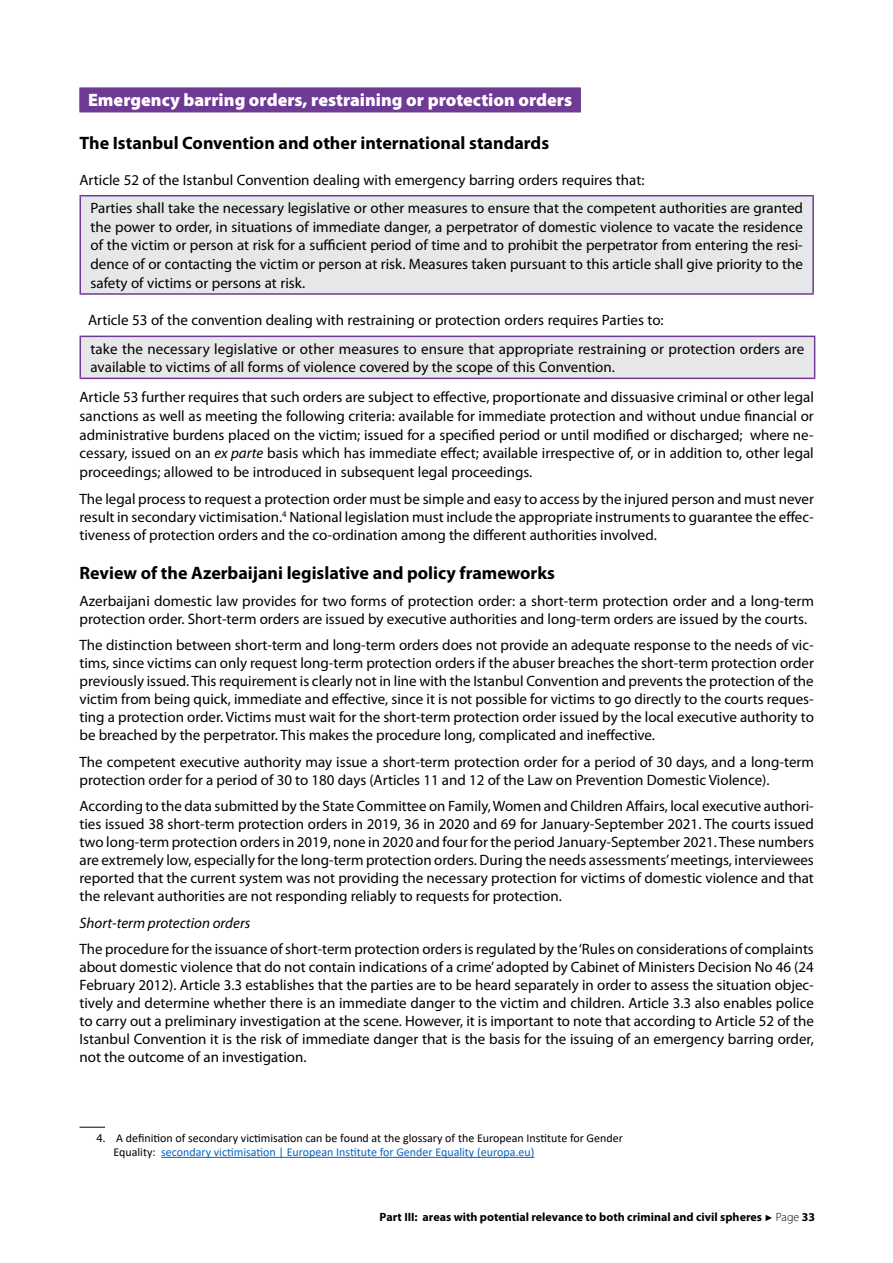
<style>
.page{position:relative;width:893px;height:1263px;background:#fff}
.page>*{position:absolute;margin:0;border:0;box-sizing:border-box;transform-origin:0 0}
.t1{font:700 18px "Myriad Pro";color:#000}
.t2{font:900 18px "Myriad Pro";color:#fff}
.t3{font:15px/18px "Myriad Pro";color:#000;text-align:justify}
.t4{font:italic 15px "Myriad Pro";color:#000}
.t5{font:12px/14.4px "Calibri";color:#000}
.t6{font:700 12px "Myriad Pro";color:#000}
.s1{font-style:italic}
.s2{font-family:"Myriad Pro"}
.s3{color:#0563c1}
.s4{font-family:"Arial";font-weight:400;font-size:9px}
.s5{font-weight:300}
</style>
<div class="page">
<div style="left:80px;top:88px;width:501px;height:24px;background:#6f3996"></div>
<div style="left:80px;top:87px;width:501px;height:24px;background:#6f3996"></div>
<div style="left:80px;top:196px;width:733px;height:98px;background:#e6e7e8"></div>
<hr style="left:80px;top:195px;width:734px;height:1px;background:#6f3996">
<hr style="left:80px;top:196px;width:1px;height:97px;background:#6f3996">
<hr style="left:812px;top:196px;width:2px;height:97px;background:#6f3996">
<hr style="left:80px;top:293px;width:734px;height:2px;background:#6f3996">
<div style="left:80px;top:336px;width:735px;height:42px;background:#e6e7e8"></div>
<hr style="left:80px;top:336px;width:735px;height:1px;background:#6f3996">
<hr style="left:80px;top:337px;width:1px;height:41px;background:#6f3996">
<hr style="left:814px;top:337px;width:1px;height:41px;background:#6f3996">
<hr style="left:80px;top:378px;width:735px;height:1px;background:#6f3996">
<svg style="left:80px;top:1127px;width:25px;height:1px"></svg>
<hr style="left:161px;top:1157px;width:373px;height:1px;background:#0563c1">
<p class="t2" style="left:88px;top:88px;width:486px">Emergency barring orders, restraining or protection orders</p>
<p class="t1" style="left:80px;top:131px;width:471px">The Istanbul Convention and other international standards</p>
<p class="t3" style="left:91px;top:165px;width:714px;line-height:28.2px;text-indent:-11px">Article 52 of the Istanbul Convention dealing with emergency barring orders requires that:<br>Parties shall take the necessary legislative or other measures to ensure that the competent authorities are granted</p>
<p class="t3" style="left:91px;top:217px;width:714px;line-height:18.8px">the power to order, in situations of immediate danger, a perpetrator of domestic violence to vacate the residence of the victim or person at risk for a sufficient period of time and to prohibit the perpetrator from entering the resi&shy;dence of or contacting the victim or person at risk. Measures taken pursuant to this article shall give priority to the safety of victims or persons at risk.</p>
<p class="t3" style="left:88px;top:305px;width:718px;line-height:29.1px">Article 53 of the convention dealing with restraining or protection orders requires Parties to:<br>take the necessary legislative or other measures to ensure that appropriate restraining or protection orders are</p>
<p class="t3" style="left:80px;top:352px;width:736px;line-height:29.7px;text-indent:11px">available to victims of all forms of violence covered by the scope of this Convention.<br>Article 53 further requires that such orders are subject to effective, proportionate and dissuasive criminal or other legal</p>
<p class="t3" style="left:80px;top:406px;width:736px;line-height:18.8px">sanctions as well as meeting the following criteria: available for immediate protection and without undue financial or administrative burdens placed on the victim; issued for a specified period or until modified or discharged; where ne&shy;cessary, issued on an <span class="s1">ex parte</span> basis which has immediate effect; available irrespective of, or in addition to, other legal proceedings; allowed to be introduced in subsequent legal proceedings.</p>
<p class="t3" style="left:80px;top:490px;width:736px">The legal process to request a protection order must be simple and easy to access by the injured person and must never result in secondary victimisation.<sup>4</sup> National legislation must include the appropriate instruments to guarantee the effec&shy;tiveness of protection orders and the co-ordination among the different authorities involved.</p>
<p class="t1" style="left:80px;top:561px;width:477px">Review of the Azerbaijani legislative and policy frameworks</p>
<p class="t3" style="left:80px;top:591px;width:736px">Azerbaijani domestic law provides for two forms of protection order: a short-term protection order and a long-term protection order. Short-term orders are issued by executive authorities and long-term orders are issued by the courts.</p>
<p class="t3" style="left:80px;top:636px;width:736px">The distinction between short-term and long-term orders does not provide an adequate response to the needs of vic&shy;tims, since victims can only request long-term protection orders if the abuser breaches the short-term protection order previously issued. This requirement is clearly not in line with the Istanbul Convention and prevents the protection of the victim from being quick, immediate and effective, since it is not possible for victims to go directly to the courts reques&shy;ting a protection order. Victims must wait for the short-term protection order issued by the local executive authority to be breached by the perpetrator. This makes the procedure long, complicated and ineffective.</p>
<p class="t3" style="left:80px;top:752px;width:736px">The competent executive authority may issue a short-term protection order for a period of 30 days, and a long-term protection order for a period of 30 to 180 days (Articles 11 and 12 of the Law on Prevention Domestic Violence).</p>
<p class="t3" style="left:80px;top:797px;width:736px">According to the data submitted by the State Committee on Family, Women and Children Affairs, local executive authori&shy;ties issued 38 short-term protection orders in 2019, 36 in 2020 and 69 for January-September 2021. The courts issued two long-term protection orders in 2019, none in 2020 and four for the period January-September 2021. These numbers are extremely low, especially for the long-term protection orders. During the needs assessments’ meetings, interviewees reported that the current system was not providing the necessary protection for victims of domestic violence and that the relevant authorities are not responding reliably to requests for protection.</p>
<p class="t4" style="left:80px;top:913px;width:172px">Short-term protection orders</p>
<p class="t3" style="left:80px;top:940px;width:736px">The procedure for the issuance of short-term protection orders is regulated by the ‘Rules on considerations of complaints about domestic violence that do not contain indications of a crime’ adopted by Cabinet of Ministers Decision No 46 (24<br>February 2012). Article 3.3 establishes that the parties are to be heard separately in order to assess the situation objec&shy;tively and determine whether there is an immediate danger to the victim and children. Article 3.3 also enables police to carry out a preliminary investigation at the scene. However, it is important to note that according to Article 52 of the Istanbul Convention it is the risk of immediate danger that is the basis for the issuing of an emergency barring order, not the outcome of an investigation.</p>
<p class="t5" style="left:114px;top:1130px;width:511px;text-indent:-17px"><span class="s2">4.</span> A definition of secondary victimisation can be found at the glossary of the European Institute for Gender<br>Equality: <span class="s3">secondary victimisation | European Institute for Gender Equality (europa.eu)</span></p>
<p class="t6" style="left:380px;top:1209px;width:437px">Part III: areas with potential relevance to both criminal and civil spheres <span class="s4">►</span> <span class="s5">Page</span> 33</p>
</div>
